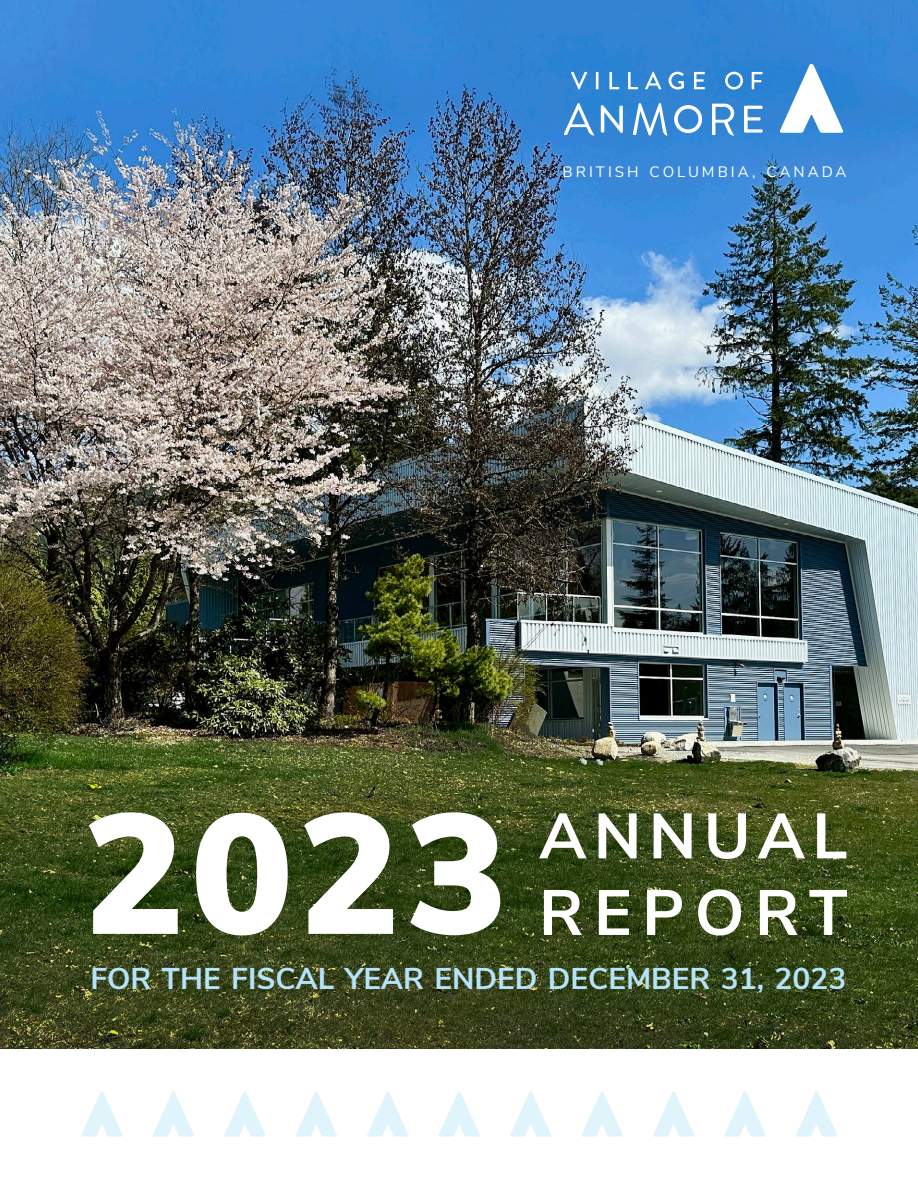
<style>
.page{position:relative;width:918px;height:1188px;background:#fff}
.page>*{position:absolute;margin:0;border:0;box-sizing:border-box;transform-origin:0 0}
.Header_2{font:900 170.25px "Nunito Sans";color:#fff}
.t1{font:700 63.75px/76.7px "Nunito Sans";letter-spacing:.13em;color:#fff}
.Header_2-2{font:700 30px "Nunito Sans";color:#b5e3f9}
.t2{font:15.15px "Nunito Sans";letter-spacing:.2em;color:#fff}
</style>
<div class="page">
<img style="left:0;top:0;width:918px;height:1049px">
<svg style="left:564px;top:72px;width:199px;height:64px;background:#579adb"></svg>
<svg style="left:780px;top:64px;width:63px;height:69px"></svg>
<svg style="left:510px;top:1092px;width:42px;height:45px"></svg>
<svg style="left:295px;top:1092px;width:42px;height:45px"></svg>
<svg style="left:81px;top:1092px;width:42px;height:45px"></svg>
<svg style="left:581px;top:1092px;width:42px;height:45px"></svg>
<svg style="left:367px;top:1092px;width:42px;height:45px"></svg>
<svg style="left:153px;top:1092px;width:41px;height:45px"></svg>
<svg style="left:653px;top:1092px;width:41px;height:45px"></svg>
<svg style="left:438px;top:1092px;width:42px;height:45px"></svg>
<svg style="left:224px;top:1092px;width:42px;height:45px"></svg>
<svg style="left:724px;top:1092px;width:42px;height:45px"></svg>
<svg style="left:796px;top:1092px;width:41px;height:45px"></svg>
<p class="t2" style="left:562px;top:160px;width:286px">BRITISH COLUMBIA, CANADA</p>
<p class="Header_2" style="left:83px;top:749px;width:427px">2023</p>
<p class="t1" style="left:539px;top:794px;width:310px">ANNUAL<br>REPORT</p>
<p class="Header_2-2" style="left:90px;top:956px;width:758px">FOR THE FISCAL YEAR ENDED DECEMBER 31, 2023</p>
</div>
